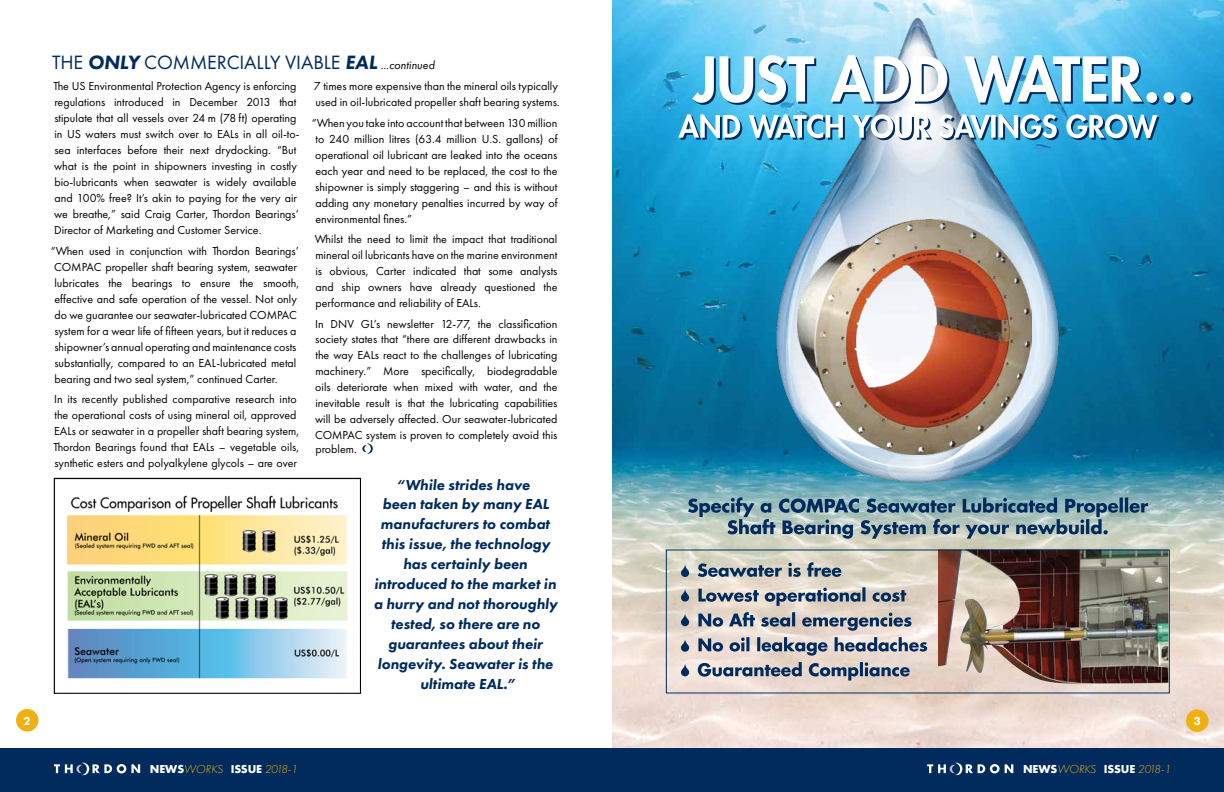
<style>
.page{position:relative;width:1224px;height:792px;background:#fff}
.page>*{position:absolute;margin:0;border:0;box-sizing:border-box;transform-origin:0 0}
.t1{font:20px "Futura PT";letter-spacing:-.005em;color:#002b5c}
.t2{font:italic 800 15px/20px "Futura PT";color:#002b5c;text-align:center}
.t3{font:12px/16px "Futura PT";color:#000}
.t4{font:italic 300 12px "Futura PT";letter-spacing:-.005em;color:#eeb111}
.t5{font:800 12px "Futura PT";color:#fff}
.s1{font-weight:800;font-style:italic}
.s2{font-style:italic;font-size:12px;color:#000}
.s3{font-weight:700;font-style:normal;color:#fff}
</style>
<div class="page">
<svg style="left:362px;top:443px;width:11px;height:11px"></svg>
<img style="left:67px;top:495px;width:281px;height:184px">
<div style="left:54px;top:478px;width:307px;height:216px;border:1px solid #000"></div>
<img style="left:612px;top:0;width:612px;height:748px">
<img style="left:960px;top:552px;width:208px;height:132px">
<div style="left:666px;top:550px;width:504px;height:144px;border:1px solid #002b5c"></div>
<img style="left:745px;top:0;width:345px;height:497px">
<svg style="left:678px;top:114px;width:481px;height:26px"></svg>
<svg style="left:692px;top:55px;width:501px;height:50px"></svg>
<img style="left:798px;top:219px;width:234px;height:236px">
<svg style="left:698px;top:662px;width:212px;height:19px;background:#a0a2aa"></svg>
<svg style="left:698px;top:637px;width:229px;height:19px;background:#a1a5ae"></svg>
<svg style="left:698px;top:612px;width:213px;height:19px;background:#a0a3a9"></svg>
<svg style="left:698px;top:587px;width:208px;height:19px;background:#a2a6aa"></svg>
<svg style="left:698px;top:562px;width:143px;height:15px;background:#8b979e"></svg>
<svg style="left:688px;top:497px;width:460px;height:42px;background:#819ca4"></svg>
<svg style="left:681px;top:565px;width:8px;height:12px"></svg>
<svg style="left:681px;top:589px;width:8px;height:13px"></svg>
<svg style="left:681px;top:614px;width:8px;height:12px"></svg>
<svg style="left:681px;top:639px;width:8px;height:13px"></svg>
<svg style="left:681px;top:664px;width:8px;height:12px"></svg>
<div style="left:0;top:748px;width:630px;height:44px;background:#002b5c"></div>
<div style="left:594px;top:748px;width:630px;height:44px;background:#002b5c"></div>
<div style="left:1186px;top:710px;width:22px;height:22px;background:#eeb111;border-radius:50%"></div>
<div style="left:16px;top:709px;width:22px;height:23px;background:#eeb111;border-radius:50%"></div>
<svg style="left:54px;top:763px;width:86px;height:12px"></svg>
<svg style="left:927px;top:763px;width:86px;height:12px"></svg>
<h1 class="t1" style="left:52px;top:51px;width:384px">THE <span class="s1">ONLY</span> COMMERCIALLY VIABLE <span class="s1">EAL</span> <span class="s2">...continued</span></h1>
<p class="t3" style="left:53px;top:78px;width:248px">The US Environmental Protection Agency is enforcing regulations introduced in December 2013 that stipulate that all vessels over 24 m (78 ft) operating in US waters must switch over to EALs in all oil-to&shy;sea interfaces before their next drydocking. “But what is the point in shipowners investing in costly bio-lubricants when seawater is widely available and 100% free? It’s akin to paying for the very air we breathe,” said Craig Carter, Thordon Bearings’ Director of Marketing and Customer Service.</p>
<p class="t3" style="left:51px;top:243px;width:250px">“When used in conjunction with Thordon Bearings’ COMPAC propeller shaft bearing system, seawater lubricates the bearings to ensure the smooth, effective and safe operation of the vessel. Not only do we guarantee our seawater-lubricated COMPAC system for a wear life of fifteen years, but it reduces a shipowner’s annual operating and maintenance costs substantially, compared to an EAL-lubricated metal bearing and two seal system,” continued Carter.</p>
<p class="t3" style="left:53px;top:391px;width:247px">In its recently published comparative research into the operational costs of using mineral oil, approved EALs or seawater in a propeller shaft bearing system, Thordon Bearings found that EALs – vegetable oils, synthetic esters and polyalkylene glycols – are over</p>
<p class="t3" style="left:314px;top:78px;width:247px">7 times more expensive than the mineral oils typically used in oil-lubricated propeller shaft bearing systems.</p>
<p class="t3" style="left:315px;top:114px;width:244px;text-align:justify;text-indent:-4px">“When you take into account that between 130 million to 240 million litres (63.4 million U.S. gallons) of operational oil lubricant are leaked into the oceans each year and need to be replaced, the cost to the shipowner is simply staggering – and this is without adding any monetary penalties incurred by way of environmental fines.”</p>
<p class="t3" style="left:315px;top:231px;width:244px;text-align:justify">Whilst the need to limit the impact that traditional mineral oil lubricants have on the marine environment is obvious, Carter indicated that some analysts and ship owners have already questioned the performance and reliability of EALs.</p>
<p class="t3" style="left:315px;top:315px;width:244px;text-align:justify">In DNV GL’s newsletter 12-77, the classification society states that “there are different drawbacks in the way EALs react to the challenges of lubricating machinery.” More specifically, biodegradable oils deteriorate when mixed with water, and the inevitable result is that the lubricating capabilities will be adversely affected. Our seawater-lubricated COMPAC system is proven to completely avoid this</p>
<p class="t3" style="left:315px;top:441px;width:43px">problem.</p>
<p class="t2" style="left:374px;top:474px;width:185px">“While strides have<br>been taken by many EAL manufacturers to combat this issue, the technology has certainly been introduced to the market in a hurry and not thoroughly tested, so there are no guarantees about their longevity. Seawater is the ultimate EAL.”</p>
<p class="t5" style="left:24px;top:713px;width:9px">2</p>
<p class="t5" style="left:1194px;top:714px;width:9px">3</p>
<p class="t4" style="left:150px;top:762px;width:149px"><span class="s3">NEWS</span>WORKS <span class="s3">ISSUE</span> 2018-1</p>
<p class="t4" style="left:1023px;top:762px;width:149px"><span class="s3">NEWS</span>WORKS <span class="s3">ISSUE</span> 2018-1</p>
</div>
